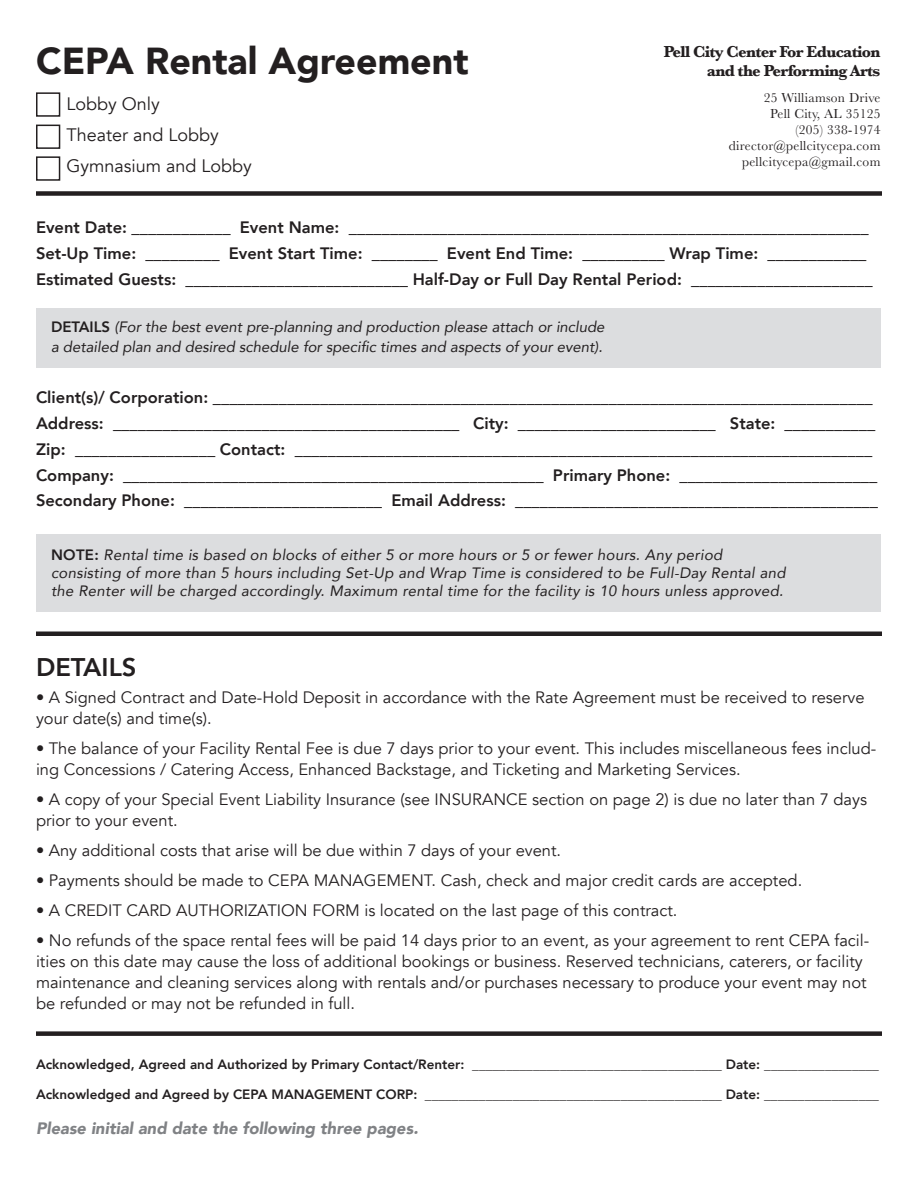
<style>
.page{position:relative;width:918px;height:1188px;background:#fff}
.page>*{position:absolute;margin:0;border:0;box-sizing:border-box;transform-origin:0 0}
.t1{font:900 37.5px "Avenir";color:#231f20}
.t2{font:800 25.5px "Avenir";color:#231f20}
.t3{font:18px "Avenir";color:#231f20}
.t4{font:16.5px/21px "Avenir";color:#231f20}
.t5{font:16.5px/25.8px "Avenir";color:#231f20}
.t6{font:700 16.5px "Baskerville";letter-spacing:-.04em;color:#231f20}
.t7{font:italic 900 16.5px "Avenir";color:#808285}
.t8{font:italic 15px "Avenir";letter-spacing:.02em;color:#231f20}
.t9{font:italic 15px "Avenir";color:#231f20}
.t10{font:800 13.5px "Avenir";color:#231f20}
.t11{font:13.5px "Avenir";color:#231f20}
.t12{font:13.5px "Baskerville";letter-spacing:.02em;color:#231f20}
.s1{font-weight:800}
.s2{font-weight:800;font-style:normal}
.s3{font-weight:400}
</style>
<div class="page">
<div style="left:37px;top:308px;width:844px;height:60px;background:#dcdddf"></div>
<div style="left:36px;top:535px;width:844px;height:77px;background:#dcdddf"></div>
<hr style="left:36px;top:632px;width:846px;height:4px;background:#231f20">
<div style="left:36px;top:1031px;width:846px;height:5px;background:#231f20"></div>
<div style="left:36px;top:191px;width:846px;height:5px;background:#231f20"></div>
<div style="left:36px;top:92px;width:24px;height:25px;border:2px solid #231f20"></div>
<div style="left:36px;top:125px;width:24px;height:24px;border:2px solid #231f20"></div>
<div style="left:36px;top:156px;width:24px;height:25px;border:2px solid #231f20"></div>
<p class="t1" style="left:36px;top:28px;width:434px">CEPA Rental Agreement</p>
<p class="t6" style="left:664px;top:40px;width:218px">Pell City Center For Education</p>
<p class="t6" style="left:707px;top:60px;width:175px">and the Performing Arts</p>
<p class="t12" style="left:764px;top:89px;width:118px">25 Williamson Drive</p>
<p class="t12" style="left:770px;top:105px;width:112px">Pell City, AL 35125</p>
<p class="t12" style="left:795px;top:121px;width:87px">(205) 338-1974</p>
<p class="t12" style="left:729px;top:137px;width:153px">director@pellcitycepa.com</p>
<p class="t12" style="left:742px;top:153px;width:140px">pellcitycepa@gmail.com</p>
<p class="t3" style="left:67px;top:93px;width:95px">Lobby Only</p>
<p class="t3" style="left:67px;top:124px;width:154px">Theater and Lobby</p>
<p class="t3" style="left:67px;top:155px;width:187px">Gymnasium and Lobby</p>
<p class="t5" style="left:36px;top:214px;width:834px"><span class="s1">Event Date:</span> ____________ <span class="s1">Event Name:</span> _______________________________________________________________<br><span class="s1">Set-Up Time:</span> _________ <span class="s1">Event Start Time:</span> ________ <span class="s1">Event End Time:</span> __________ <span class="s1">Wrap Time:</span> ____________</p>
<p class="t5" style="left:36px;top:266px;width:838px"><span class="s1">Estimated Guests:</span> ___________________________ <span class="s1">Half-Day or Full Day Rental Period:</span> ______________________</p>
<p class="t9" style="left:51px;top:317px;width:555px"><span class="s2">DETAILS</span> (For the best event pre-planning and production please attach or include</p>
<p class="t9" style="left:51px;top:337px;width:553px">a detailed plan and desired schedule for specific times and aspects of your event).</p>
<p class="t5" style="left:36px;top:384px;width:838px"><span class="s1">Client(s)/ Corporation:</span> ________________________________________________________________________________</p>
<p class="t5" style="left:36px;top:410px;width:841px"><span class="s1">Address:</span> __________________________________________ <span class="s1">City:</span> ________________________ <span class="s1">State:</span> ___________</p>
<p class="t5" style="left:36px;top:436px;width:838px"><span class="s1">Zip:</span> _________________ <span class="s1">Contact:</span> ______________________________________________________________________</p>
<p class="t5" style="left:36px;top:462px;width:844px"><span class="s1">Company:</span> ___________________________________________________ <span class="s1">Primary Phone:</span> ________________________<br><span class="s1">Secondary Phone:</span> ________________________ <span class="s1">Email Address:</span> ____________________________________________</p>
<p class="t8" style="left:51px;top:546px;width:673px"><span class="s2">NOTE:</span> Rental time is based on blocks of either 5 or more hours or 5 or fewer hours. Any period</p>
<p class="t8" style="left:51px;top:564px;width:736px">consisting of more than 5 hours including Set-Up and Wrap Time is considered to be Full-Day Rental and</p>
<p class="t8" style="left:51px;top:582px;width:734px">the Renter will be charged accordingly. Maximum rental time for the facility is 10 hours unless approved.</p>
<p class="t2" style="left:36px;top:647px;width:102px">DETAILS</p>
<p class="t4" style="left:36px;top:687px;width:830px">• A Signed Contract and Date-Hold Deposit in accordance with the Rate Agreement must be received to reserve your date(s) and time(s).</p>
<p class="t4" style="left:36px;top:738px;width:842px">• The balance of your Facility Rental Fee is due 7 days prior to your event. This includes miscellaneous fees includ&shy;ing Concessions / Catering Access, Enhanced Backstage, and Ticketing and Marketing Services.</p>
<p class="t4" style="left:36px;top:789px;width:833px">• A copy of your Special Event Liability Insurance (see INSURANCE section on page 2) is due no later than 7 days prior to your event.</p>
<p class="t4" style="left:36px;top:840px;width:527px">• Any additional costs that arise will be due within 7 days of your event.</p>
<p class="t4" style="left:36px;top:870px;width:768px">• Payments should be made to CEPA MANAGEMENT. Cash, check and major credit cards are accepted.</p>
<p class="t4" style="left:36px;top:900px;width:643px">• A CREDIT CARD AUTHORIZATION FORM is located on the last page of this contract.</p>
<p class="t4" style="left:36px;top:930px;width:835px">• No refunds of the space rental fees will be paid 14 days prior to an event, as your agreement to rent CEPA facil&shy;ities on this date may cause the loss of additional bookings or business. Reserved technicians, caterers, or facility maintenance and cleaning services along with rentals and/or purchases necessary to produce your event may not be refunded or may not be refunded in full.</p>
<p class="t10" style="left:36px;top:1054px;width:845px">Acknowledged, Agreed and Authorized by Primary Contact/Renter: <span class="s3">_____________________________________</span> Date: <span class="s3">_________________</span></p>
<p class="t11" style="left:36px;top:1086px;width:844px"><span class="s1">Acknowledged and Agreed by CEPA MANAGEMENT CORP:</span> ____________________________________________ <span class="s1">Date:</span> _________________</p>
<p class="t7" style="left:36px;top:1114px;width:384px">Please initial and date the following three pages.</p>
</div>
